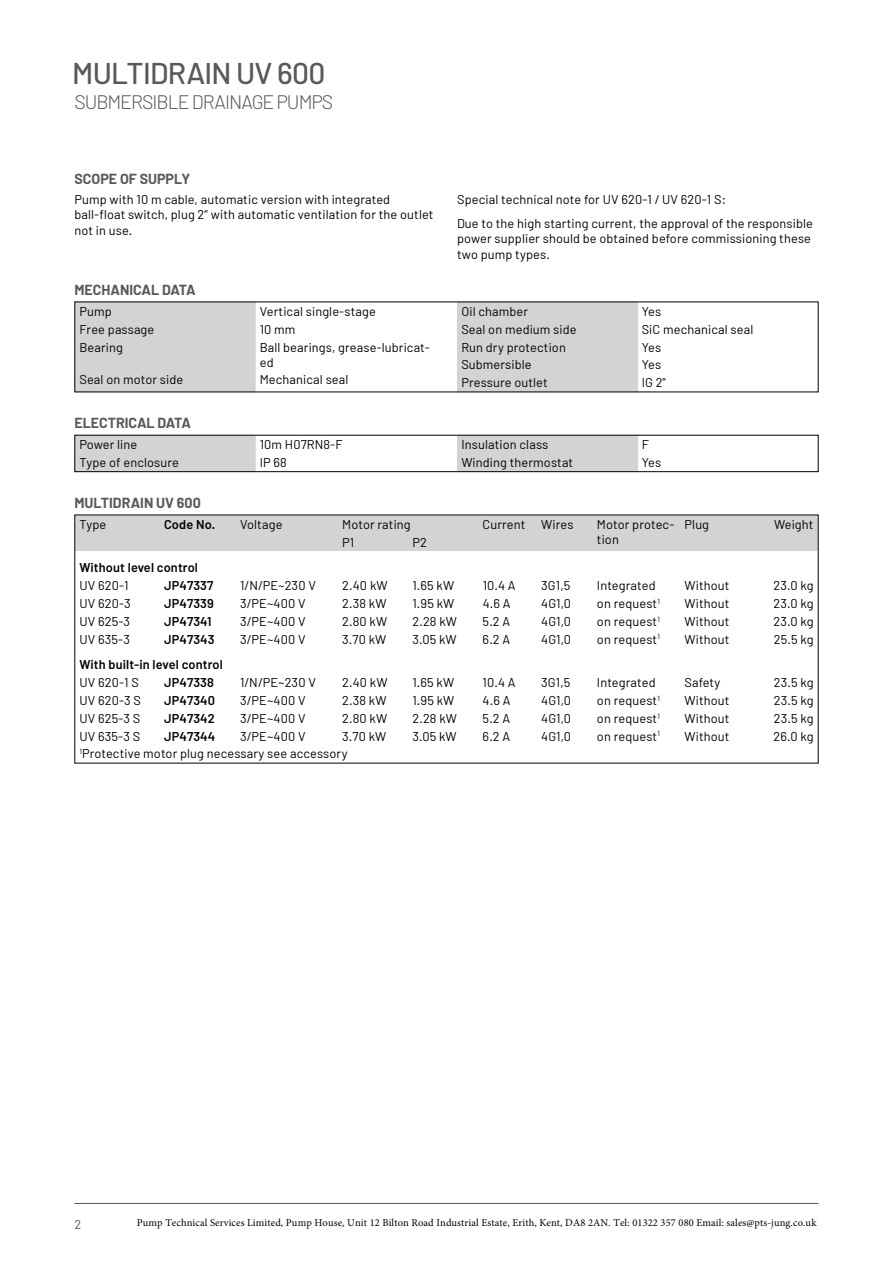
<style>
.page{position:relative;width:893px;height:1263px;background:#fff}
.page>*{position:absolute;margin:0;border:0;box-sizing:border-box;transform-origin:0 0}
.t1{font:500 30px "Barlow";letter-spacing:-.025em;color:#58595b}
.t2{font:300 19.5px "Barlow";letter-spacing:-.05em;color:#58595b}
.t3{font:700 14.25px "Barlow";color:#58595b}
.t4{font:12.75px/15.3px "Barlow";letter-spacing:.01em;color:#000}
.t5{font:600 12.75px "Barlow";letter-spacing:.01em;color:#000}
.t6{font:12.75px "Barlow";color:#58595b}
.t7{font:10.5px "Minion Pro";letter-spacing:.01em;color:#000}
</style>
<div class="page">
<hr style="left:74px;top:1203px;width:745px;height:1px;background:#58595b">
<div style="left:76px;top:517px;width:741px;height:34px;background:#d1d3d4"></div>
<svg style="left:76px;top:304px;width:562px;height:86px"></svg>
<div style="left:76px;top:304px;width:179px;height:85px;background:#d1d3d4"></div>
<div style="left:457px;top:304px;width:180px;height:86px;background:#d1d3d4"></div>
<svg style="left:76px;top:437px;width:562px;height:33px"></svg>
<div style="left:74px;top:435px;width:745px;height:37px;border:1px solid #000"></div>
<h1 class="t1" style="left:72px;top:55px;width:255px">MULTIDRAIN UV 600</h1>
<h2 class="t2" style="left:74px;top:90px;width:260px">SUBMERSIBLE DRAINAGE PUMPS</h2>
<p class="t3" style="left:74px;top:170px;width:117px">SCOPE OF SUPPLY</p>
<p class="t4" style="left:74px;top:192px;width:361px">Pump with 10 m cable, automatic version with integrated ball-float switch, plug 2” with automatic ventilation for the outlet not in use.</p>
<p class="t4" style="left:457px;top:187px;width:357px;line-height:23.9px">Special technical note for UV 620-1 / UV 620-1 S:<br>Due to the high starting current, the approval of the responsible</p>
<p class="t4" style="left:457px;top:231px;width:355px">power supplier should be obtained before commissioning these two pump types.</p>
<p class="t3" style="left:74px;top:281px;width:123px">MECHANICAL DATA</p>
<p class="t4" style="left:79px;top:303px;width:34px">Pump</p>
<p class="t4" style="left:260px;top:303px;width:118px">Vertical single-stage</p>
<p class="t4" style="left:79px;top:321px;width:76px">Free passage</p>
<p class="t4" style="left:260px;top:321px;width:37px">10 mm</p>
<p class="t4" style="left:79px;top:339px;width:45px">Bearing</p>
<p class="t4" style="left:260px;top:339px;width:172px">Ball bearings, grease-lubricat&shy;ed</p>
<p class="t4" style="left:79px;top:372px;width:105px">Seal on motor side</p>
<p class="t4" style="left:260px;top:372px;width:90px">Mechanical seal</p>
<p class="t3" style="left:74px;top:414px;width:118px">ELECTRICAL DATA</p>
<p class="t4" style="left:79px;top:437px;width:59px">Power line</p>
<p class="t4" style="left:260px;top:437px;width:84px">10m H07RN8-F</p>
<p class="t4" style="left:79px;top:454px;width:101px">Type of enclosure</p>
<p class="t4" style="left:260px;top:454px;width:29px">IP 68</p>
<p class="t3" style="left:74px;top:494px;width:128px">MULTIDRAIN UV 600</p>
<p class="t4" style="left:461px;top:303px;width:68px">Oil chamber</p>
<p class="t4" style="left:642px;top:303px;width:21px">Yes</p>
<p class="t4" style="left:461px;top:321px;width:117px">Seal on medium side</p>
<p class="t4" style="left:642px;top:321px;width:113px">SiC mechanical seal</p>
<p class="t4" style="left:461px;top:339px;width:106px">Run dry protection</p>
<p class="t4" style="left:642px;top:339px;width:21px">Yes</p>
<p class="t4" style="left:461px;top:357px;width:72px">Submersible</p>
<p class="t4" style="left:642px;top:357px;width:21px">Yes</p>
<p class="t4" style="left:461px;top:375px;width:88px">Pressure outlet</p>
<p class="t4" style="left:642px;top:375px;width:26px">IG 2"</p>
<p class="t4" style="left:461px;top:437px;width:88px">Insulation class</p>
<p class="t4" style="left:642px;top:437px;width:9px">F</p>
<p class="t4" style="left:461px;top:454px;width:113px">Winding thermostat</p>
<p class="t4" style="left:642px;top:454px;width:21px">Yes</p>
<p class="t4" style="left:79px;top:516px;width:28px">Type</p>
<p class="t5" style="left:164px;top:516px;width:53px">Code No.</p>
<p class="t4" style="left:240px;top:516px;width:44px">Voltage</p>
<p class="t4" style="left:342px;top:516px;width:70px">Motor rating</p>
<p class="t4" style="left:483px;top:516px;width:92px">Current Wires</p>
<p class="t4" style="left:597px;top:516px;width:79px">Motor protec&shy;tion</p>
<p class="t4" style="left:685px;top:516px;width:26px">Plug</p>
<p class="t4" style="left:774px;top:516px;width:41px">Weight</p>
<p class="t4" style="left:342px;top:534px;width:14px">P1</p>
<p class="t4" style="left:412px;top:534px;width:16px">P2</p>
<p class="t5" style="left:79px;top:560px;width:120px">Without level control</p>
<p class="t4" style="left:79px;top:577px;width:51px">UV 620-1</p>
<p class="t5" style="left:164px;top:578px;width:51px">JP47337</p>
<p class="t4" style="left:240px;top:577px;width:77px">1/N/PE~230 V</p>
<p class="t4" style="left:342px;top:577px;width:47px">2.40 kW</p>
<p class="t4" style="left:412px;top:577px;width:43px">1.65 kW</p>
<p class="t4" style="left:483px;top:577px;width:35px">10.4 A</p>
<p class="t4" style="left:541px;top:577px;width:31px">3G1,5</p>
<p class="t4" style="left:597px;top:577px;width:60px">Integrated</p>
<p class="t4" style="left:685px;top:577px;width:46px">Without</p>
<p class="t4" style="left:774px;top:577px;width:41px">23.0 kg</p>
<p class="t4" style="left:79px;top:595px;width:53px">UV 620-3</p>
<p class="t5" style="left:164px;top:595px;width:51px">JP47339</p>
<p class="t4" style="left:240px;top:595px;width:67px">3/PE~400 V</p>
<p class="t4" style="left:342px;top:595px;width:46px">2.38 kW</p>
<p class="t4" style="left:412px;top:595px;width:43px">1.95 kW</p>
<p class="t4" style="left:483px;top:595px;width:29px">4.6 A</p>
<p class="t4" style="left:541px;top:595px;width:31px">4G1,0</p>
<p class="t4" style="left:597px;top:595px;width:64px">on request<sup>1</sup></p>
<p class="t4" style="left:685px;top:595px;width:46px">Without</p>
<p class="t4" style="left:774px;top:595px;width:41px">23.0 kg</p>
<p class="t4" style="left:79px;top:613px;width:52px">UV 625-3</p>
<p class="t5" style="left:164px;top:613px;width:49px">JP47341</p>
<p class="t4" style="left:240px;top:613px;width:67px">3/PE~400 V</p>
<p class="t4" style="left:342px;top:613px;width:46px">2.80 kW</p>
<p class="t4" style="left:412px;top:613px;width:46px">2.28 kW</p>
<p class="t4" style="left:483px;top:613px;width:29px">5.2 A</p>
<p class="t4" style="left:541px;top:613px;width:31px">4G1,0</p>
<p class="t4" style="left:597px;top:613px;width:65px">on request<sup>1</sup></p>
<p class="t4" style="left:685px;top:613px;width:46px">Without</p>
<p class="t4" style="left:774px;top:613px;width:41px">23.0 kg</p>
<p class="t4" style="left:79px;top:631px;width:52px">UV 635-3</p>
<p class="t5" style="left:164px;top:631px;width:52px">JP47343</p>
<p class="t4" style="left:240px;top:631px;width:67px">3/PE~400 V</p>
<p class="t4" style="left:342px;top:631px;width:46px">3.70 kW</p>
<p class="t4" style="left:412px;top:631px;width:46px">3.05 kW</p>
<p class="t4" style="left:483px;top:631px;width:29px">6.2 A</p>
<p class="t4" style="left:541px;top:631px;width:31px">4G1,0</p>
<p class="t4" style="left:597px;top:631px;width:65px">on request<sup>1</sup></p>
<p class="t4" style="left:685px;top:631px;width:46px">Without</p>
<p class="t4" style="left:774px;top:631px;width:41px">25.5 kg</p>
<p class="t5" style="left:79px;top:657px;width:145px">With built-in level control</p>
<p class="t4" style="left:79px;top:674px;width:61px">UV 620-1 S</p>
<p class="t5" style="left:164px;top:674px;width:51px">JP47338</p>
<p class="t4" style="left:240px;top:674px;width:77px">1/N/PE~230 V</p>
<p class="t4" style="left:342px;top:674px;width:47px">2.40 kW</p>
<p class="t4" style="left:412px;top:674px;width:43px">1.65 kW</p>
<p class="t4" style="left:483px;top:674px;width:35px">10.4 A</p>
<p class="t4" style="left:541px;top:674px;width:31px">3G1,5</p>
<p class="t4" style="left:597px;top:674px;width:60px">Integrated</p>
<p class="t4" style="left:685px;top:674px;width:37px">Safety</p>
<p class="t4" style="left:774px;top:674px;width:41px">23.5 kg</p>
<p class="t4" style="left:79px;top:692px;width:63px">UV 620-3 S</p>
<p class="t5" style="left:164px;top:692px;width:53px">JP47340</p>
<p class="t4" style="left:240px;top:692px;width:67px">3/PE~400 V</p>
<p class="t4" style="left:342px;top:692px;width:46px">2.38 kW</p>
<p class="t4" style="left:412px;top:692px;width:43px">1.95 kW</p>
<p class="t4" style="left:483px;top:692px;width:29px">4.6 A</p>
<p class="t4" style="left:541px;top:692px;width:31px">4G1,0</p>
<p class="t4" style="left:597px;top:692px;width:65px">on request<sup>1</sup></p>
<p class="t4" style="left:685px;top:692px;width:46px">Without</p>
<p class="t4" style="left:774px;top:692px;width:41px">23.5 kg</p>
<p class="t4" style="left:79px;top:710px;width:63px">UV 625-3 S</p>
<p class="t5" style="left:164px;top:710px;width:52px">JP47342</p>
<p class="t4" style="left:240px;top:710px;width:67px">3/PE~400 V</p>
<p class="t4" style="left:342px;top:710px;width:46px">2.80 kW</p>
<p class="t4" style="left:412px;top:710px;width:46px">2.28 kW</p>
<p class="t4" style="left:483px;top:710px;width:29px">5.2 A</p>
<p class="t4" style="left:541px;top:710px;width:31px">4G1,0</p>
<p class="t4" style="left:597px;top:710px;width:65px">on request<sup>1</sup></p>
<p class="t4" style="left:685px;top:710px;width:46px">Without</p>
<p class="t4" style="left:774px;top:710px;width:41px">23.5 kg</p>
<p class="t4" style="left:79px;top:728px;width:62px">UV 635-3 S</p>
<p class="t5" style="left:164px;top:728px;width:53px">JP47344</p>
<p class="t4" style="left:240px;top:728px;width:67px">3/PE~400 V</p>
<p class="t4" style="left:342px;top:728px;width:46px">3.70 kW</p>
<p class="t4" style="left:412px;top:728px;width:46px">3.05 kW</p>
<p class="t4" style="left:483px;top:728px;width:29px">6.2 A</p>
<p class="t4" style="left:541px;top:728px;width:31px">4G1,0</p>
<p class="t4" style="left:597px;top:728px;width:65px">on request<sup>1</sup></p>
<p class="t4" style="left:685px;top:728px;width:46px">Without</p>
<p class="t4" style="left:773px;top:728px;width:42px">26.0 kg</p>
<p class="t4" style="left:79px;top:746px;width:270px"><sup>1</sup>Protective motor plug necessary see accessory</p>
<p class="t6" style="left:74px;top:1216px;width:8px">2</p>
<p class="t7" style="left:137px;top:1216px;width:681px">Pump Technical Services Limited, Pump House, Unit 12 Bilton Road Industrial Estate, Erith, Kent, DA8 2AN. Tel: 01322 357 080 Email: sales@pts-jung.co.uk</p>
</div>
